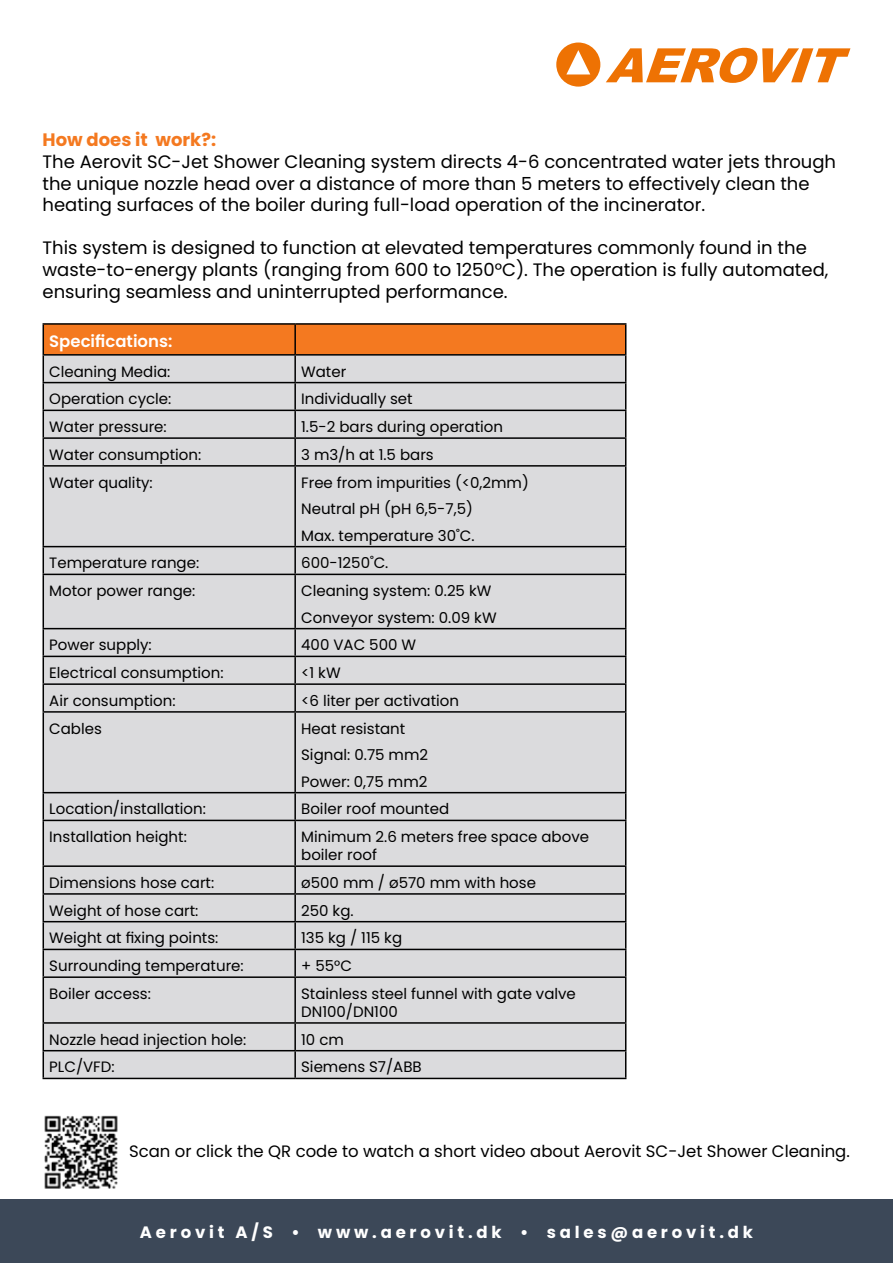
<style>
.page{position:relative;width:893px;height:1263px;background:#fff}
.page>*{position:absolute;margin:0;border:0;box-sizing:border-box;transform-origin:0 0}
.t1{font:18px/21.6px "Poppins";color:#000}
.t2{font:700 18px "Poppins";color:#f47920}
.t3{font:16.5px "Poppins";color:#000}
.t4{font:700 16.5px "Poppins";letter-spacing:.23em;color:#fff}
.t5{font:600 16.5px "Poppins";color:#fff}
.t6{font:15px/26.5px "Poppins";color:#000}
</style>
<div class="page">
<svg style="left:606px;top:48px;width:244px;height:35px"></svg>
<div style="left:556px;top:43px;width:44px;height:44px;background:#ee7203;border-radius:50%"></div>
<svg style="left:566px;top:50px;width:24px;height:24px"></svg>
<div style="left:0;top:1199px;width:893px;height:64px;background:#3c4858"></div>
<img style="left:44px;top:1115px;width:74px;height:74px">
<div style="left:44px;top:467px;width:581px;height:611px;background:#dbdbdd"></div>
<hr style="left:43px;top:323px;width:252px;height:2px;background:#000">
<hr style="left:295px;top:323px;width:331px;height:2px;background:#000">
<svg style="left:43px;top:324px;width:583px;height:141px;background:#d4baa9"></svg>
<hr style="left:43px;top:465px;width:252px;height:2px;background:#000">
<hr style="left:43px;top:467px;width:1px;height:79px;background:#000">
<hr style="left:295px;top:465px;width:331px;height:2px;background:#000">
<hr style="left:294px;top:467px;width:2px;height:79px;background:#000">
<hr style="left:625px;top:467px;width:1px;height:79px;background:#000">
<hr style="left:43px;top:546px;width:252px;height:1px;background:#000">
<svg style="left:43px;top:547px;width:1px;height:27px"></svg>
<hr style="left:295px;top:546px;width:331px;height:1px;background:#000">
<hr style="left:294px;top:547px;width:2px;height:27px;background:#000">
<svg style="left:625px;top:547px;width:1px;height:27px"></svg>
<hr style="left:43px;top:574px;width:252px;height:1px;background:#000">
<hr style="left:43px;top:575px;width:1px;height:53px;background:#000">
<hr style="left:295px;top:574px;width:331px;height:1px;background:#000">
<hr style="left:294px;top:575px;width:2px;height:53px;background:#000">
<hr style="left:625px;top:575px;width:1px;height:53px;background:#000">
<hr style="left:43px;top:628px;width:252px;height:1px;background:#000">
<hr style="left:295px;top:628px;width:331px;height:1px;background:#000">
<hr style="left:294px;top:629px;width:2px;height:27px;background:#000">
<hr style="left:43px;top:656px;width:252px;height:1px;background:#000">
<hr style="left:295px;top:656px;width:331px;height:1px;background:#000">
<hr style="left:294px;top:657px;width:2px;height:26px;background:#000">
<hr style="left:43px;top:683px;width:252px;height:2px;background:#000">
<svg style="left:43px;top:629px;width:1px;height:82px"></svg>
<hr style="left:295px;top:683px;width:331px;height:2px;background:#000">
<hr style="left:294px;top:685px;width:2px;height:26px;background:#000">
<svg style="left:625px;top:629px;width:1px;height:82px"></svg>
<hr style="left:43px;top:711px;width:252px;height:2px;background:#000">
<hr style="left:43px;top:713px;width:1px;height:79px;background:#000">
<hr style="left:295px;top:711px;width:331px;height:2px;background:#000">
<hr style="left:294px;top:713px;width:2px;height:79px;background:#000">
<hr style="left:625px;top:713px;width:1px;height:79px;background:#000">
<hr style="left:43px;top:792px;width:252px;height:1px;background:#000">
<svg style="left:43px;top:793px;width:1px;height:27px"></svg>
<hr style="left:295px;top:792px;width:331px;height:1px;background:#000">
<hr style="left:294px;top:793px;width:2px;height:27px;background:#000">
<svg style="left:625px;top:793px;width:1px;height:27px"></svg>
<hr style="left:43px;top:820px;width:252px;height:1px;background:#000">
<hr style="left:43px;top:821px;width:1px;height:44px;background:#000">
<hr style="left:295px;top:820px;width:331px;height:1px;background:#000">
<hr style="left:294px;top:821px;width:2px;height:44px;background:#000">
<hr style="left:625px;top:821px;width:1px;height:44px;background:#000">
<hr style="left:43px;top:865px;width:252px;height:2px;background:#000">
<hr style="left:295px;top:865px;width:331px;height:2px;background:#000">
<hr style="left:294px;top:867px;width:2px;height:26px;background:#000">
<hr style="left:43px;top:893px;width:252px;height:2px;background:#000">
<hr style="left:295px;top:893px;width:331px;height:2px;background:#000">
<hr style="left:294px;top:895px;width:2px;height:26px;background:#000">
<hr style="left:43px;top:921px;width:252px;height:1px;background:#000">
<hr style="left:295px;top:921px;width:331px;height:1px;background:#000">
<hr style="left:294px;top:922px;width:2px;height:27px;background:#000">
<hr style="left:43px;top:949px;width:252px;height:1px;background:#000">
<svg style="left:43px;top:867px;width:1px;height:109px"></svg>
<hr style="left:295px;top:949px;width:331px;height:1px;background:#000">
<hr style="left:294px;top:950px;width:2px;height:26px;background:#000">
<svg style="left:625px;top:867px;width:1px;height:109px"></svg>
<hr style="left:43px;top:976px;width:252px;height:2px;background:#000">
<hr style="left:43px;top:978px;width:1px;height:44px;background:#000">
<hr style="left:295px;top:976px;width:331px;height:2px;background:#000">
<hr style="left:294px;top:978px;width:2px;height:44px;background:#000">
<hr style="left:625px;top:978px;width:1px;height:44px;background:#000">
<hr style="left:43px;top:1022px;width:252px;height:2px;background:#000">
<hr style="left:295px;top:1022px;width:331px;height:2px;background:#000">
<hr style="left:294px;top:1024px;width:2px;height:26px;background:#000">
<hr style="left:43px;top:1050px;width:252px;height:1px;background:#000">
<svg style="left:43px;top:1024px;width:1px;height:54px"></svg>
<hr style="left:295px;top:1050px;width:331px;height:1px;background:#000">
<hr style="left:294px;top:1051px;width:2px;height:27px;background:#000">
<svg style="left:625px;top:1024px;width:1px;height:54px"></svg>
<hr style="left:43px;top:1078px;width:252px;height:1px;background:#000">
<hr style="left:295px;top:1078px;width:331px;height:1px;background:#000">
<p class="t2" style="left:43px;top:130px;width:175px">How does it work?:</p>
<p class="t1" style="left:43px;top:151px;width:795px">The Aerovit SC-Jet Shower Cleaning system directs 4-6 concentrated water jets through the unique nozzle head over a distance of more than 5 meters to effectively clean the heating surfaces of the boiler during full-load operation of the incinerator.</p>
<p class="t1" style="left:43px;top:237px;width:787px">This system is designed to function at elevated temperatures commonly found in the waste-to-energy plants (ranging from 600 to 1250°C). The operation is fully automated, ensuring seamless and uninterrupted performance.</p>
<p class="t5" style="left:49px;top:332px;width:125px">Specifications:</p>
<p class="t6" style="left:49px;top:358px;width:123px">Cleaning Media:</p>
<p class="t6" style="left:301px;top:358px;width:47px">Water</p>
<p class="t6" style="left:49px;top:386px;width:124px">Operation cycle:</p>
<p class="t6" style="left:301px;top:386px;width:113px">Individually set</p>
<p class="t6" style="left:49px;top:414px;width:119px">Water pressure:</p>
<p class="t6" style="left:301px;top:414px;width:203px">1.5-2 bars during operation</p>
<p class="t6" style="left:49px;top:441px;width:154px">Water consumption:</p>
<p class="t6" style="left:301px;top:441px;width:134px">3 m3/h at 1.5 bars</p>
<p class="t6" style="left:49px;top:469px;width:105px">Water quality:</p>
<p class="t6" style="left:301px;top:469px;width:229px">Free from impurities (&lt;0,2mm)<br>Neutral pH (pH 6,5-7,5)<br>Max. temperature 30˚C.</p>
<p class="t6" style="left:49px;top:550px;width:151px">Temperature range:</p>
<p class="t6" style="left:301px;top:550px;width:89px">600-1250˚C.</p>
<p class="t6" style="left:49px;top:578px;width:148px">Motor power range:</p>
<p class="t6" style="left:301px;top:578px;width:197px">Cleaning system: 0.25 kW<br>Conveyor system: 0.09 kW</p>
<p class="t6" style="left:49px;top:632px;width:104px">Power supply:</p>
<p class="t6" style="left:301px;top:632px;width:117px">400 VAC 500 W</p>
<p class="t6" style="left:49px;top:660px;width:176px">Electrical consumption:</p>
<p class="t6" style="left:301px;top:660px;width:41px">&lt;1 kW</p>
<p class="t6" style="left:49px;top:687px;width:128px">Air consumption:</p>
<p class="t6" style="left:301px;top:687px;width:159px">&lt;6 liter per activation</p>
<p class="t6" style="left:49px;top:715px;width:54px">Cables</p>
<p class="t6" style="left:301px;top:715px;width:128px">Heat resistant<br>Signal: 0.75 mm2<br>Power: 0,75 mm2</p>
<p class="t6" style="left:49px;top:796px;width:158px">Location/installation:</p>
<p class="t6" style="left:301px;top:796px;width:149px">Boiler roof mounted</p>
<p class="t6" style="left:49px;top:824px;width:139px">Installation height:</p>
<p class="t6" style="left:301px;top:828px;width:289px;line-height:18px">Minimum 2.6 meters free space above boiler roof</p>
<p class="t6" style="left:49px;top:869px;width:167px">Dimensions hose cart:</p>
<p class="t6" style="left:301px;top:869px;width:236px">ø500 mm / ø570 mm with hose</p>
<p class="t6" style="left:49px;top:897px;width:151px">Weight of hose cart:</p>
<p class="t6" style="left:301px;top:897px;width:54px">250 kg.</p>
<p class="t6" style="left:49px;top:925px;width:171px">Weight at fixing points:</p>
<p class="t6" style="left:301px;top:925px;width:102px">135 kg / 115 kg</p>
<p class="t6" style="left:49px;top:953px;width:196px">Surrounding temperature:</p>
<p class="t6" style="left:301px;top:953px;width:52px">+ 55°C</p>
<p class="t6" style="left:49px;top:980px;width:103px">Boiler access:</p>
<p class="t6" style="left:301px;top:985px;width:276px;line-height:18px">Stainless steel funnel with gate valve<br>DN100/DN100</p>
<p class="t6" style="left:49px;top:1026px;width:199px">Nozzle head injection hole:</p>
<p class="t6" style="left:301px;top:1026px;width:44px">10 cm</p>
<p class="t6" style="left:49px;top:1054px;width:67px">PLC/VFD:</p>
<p class="t6" style="left:301px;top:1054px;width:122px">Siemens S7/ABB</p>
<p class="t3" style="left:129px;top:1142px;width:722px">Scan or click the QR code to watch a short video about Aerovit SC-Jet Shower Cleaning.</p>
<p class="t4" style="left:140px;top:1222px;width:615px">Aerovit A/S • www.aerovit.dk • sales@aerovit.dk</p>
</div>
